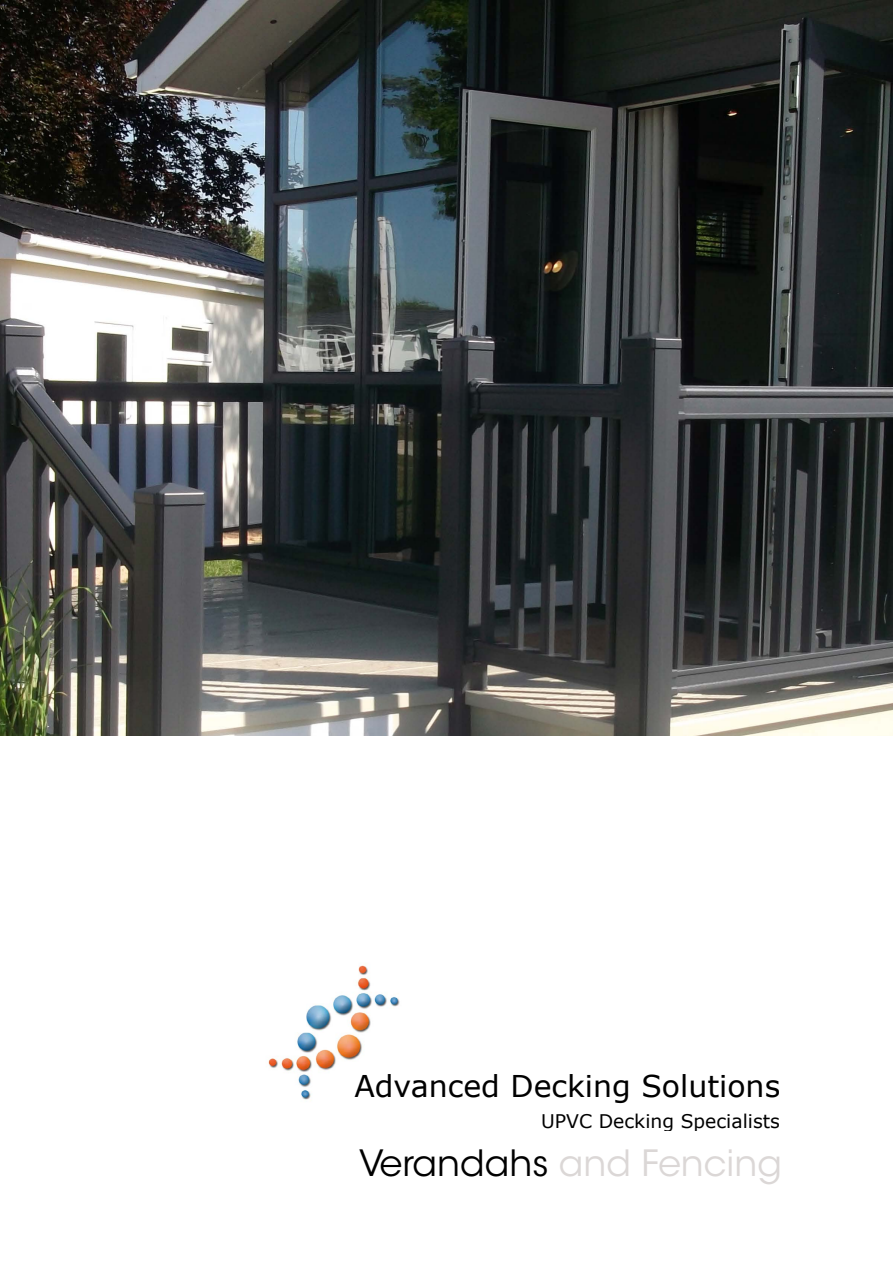
<style>
.page{position:relative;width:893px;height:1263px;background:#fff}
.page>*{position:absolute;margin:0;border:0;box-sizing:border-box;transform-origin:0 0}
.t1{font:36px "ITC Avant Garde Std";color:#dbd7d6}
.t2{font:30px "Verdana";color:#000}
.t3{font:18.75px "Verdana";color:#000}
.s1{color:#000}
</style>
<div class="page">
<img style="left:0;top:0;width:893px;height:736px">
<img style="left:268px;top:965px;width:132px;height:135px">
<p class="t2" style="left:354px;top:1065px;width:427px">Advanced Decking Solutions</p>
<p class="t3" style="left:541px;top:1108px;width:240px">UPVC Decking Specialists</p>
<p class="t1" style="left:359px;top:1141px;width:424px"><span class="s1">Verandahs</span> and Fencing</p>
</div>
